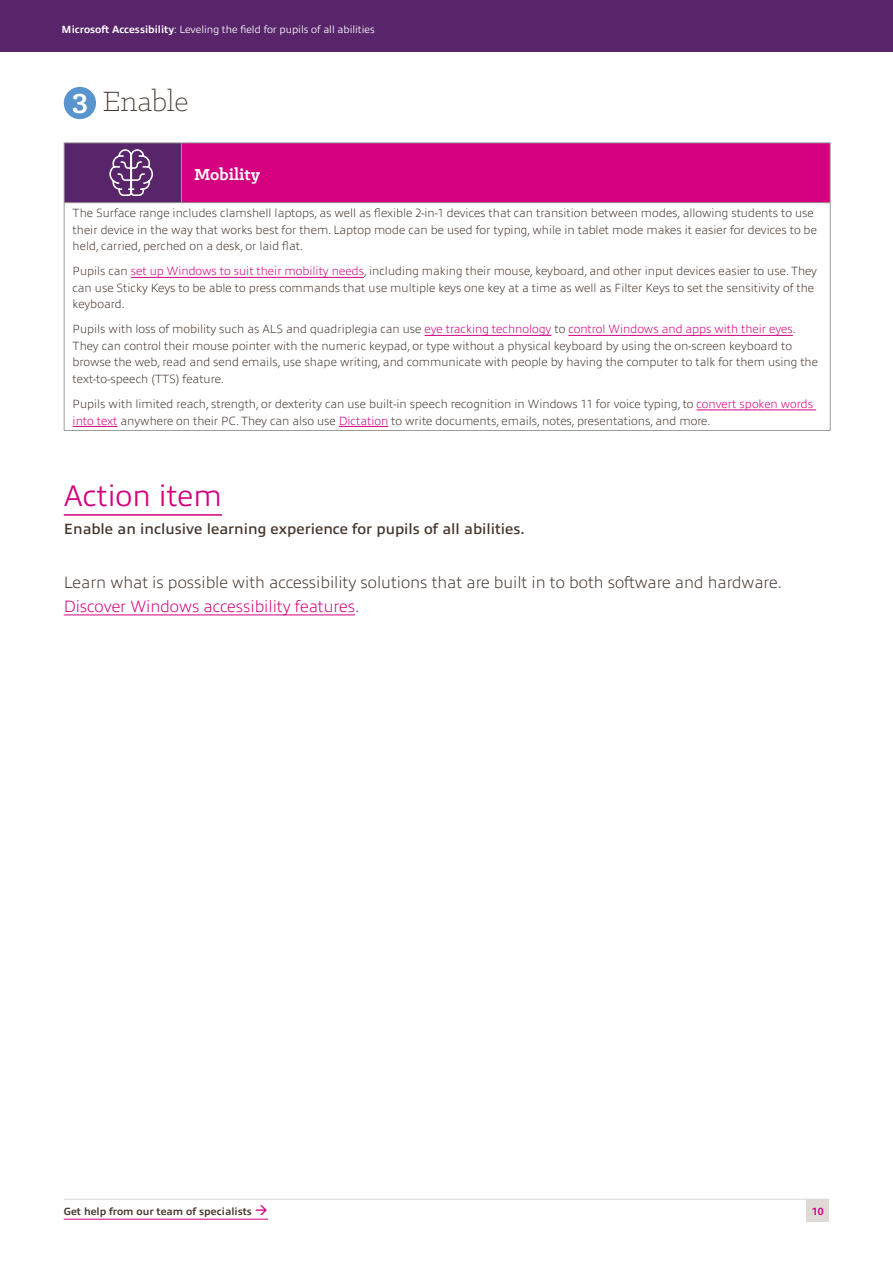
<style>
.page{position:relative;width:893px;height:1263px;background:#fff}
.page>*{position:absolute;margin:0;border:0;box-sizing:border-box;transform-origin:0 0}
.t1{font:300 31.5px "Klinic Slab";color:#47382f}
.t2{font:300 30px "Allumi Pro";color:#d4007f}
.t3{font:700 18px "Klinic Slab";color:#fff}
.t4{font:200 16.5px/24px "Allumi Pro";color:#47382f}
.t5{font:600 15px "Allumi Pro";color:#47382f}
.t6{font:200 12px/16.5px "Allumi Pro";color:#47382f}
.t7{font:300 10.5px "Allumi Pro";color:#fff}
.t8{font:700 10.5px "Allumi Pro";color:#47382f}
.t9{font:700 10.5px "Allumi Pro";color:#d4007f}
.s1{font-weight:700}
.s2{font-weight:700;color:#fff}
.s3{color:#d4007f}
</style>
<div class="page">
<div style="left:0;top:0;width:893px;height:51px;background:#58256b"></div>
<hr style="left:64px;top:1199px;width:765px;height:1px;background:#dfdad5">
<div style="left:806px;top:1199px;width:23px;height:23px;background:#dfdad5"></div>
<hr style="left:64px;top:1219px;width:204px;height:1px;background:#d4007f">
<div style="left:64px;top:87px;width:32px;height:32px;background:#5994cf;border-radius:50%"></div>
<div style="left:64px;top:143px;width:117px;height:60px;background:#58256b"></div>
<div style="left:181px;top:143px;width:649px;height:60px;background:#d4007f"></div>
<hr style="left:64px;top:142px;width:117px;height:1px;background:#9d9d9c">
<hr style="left:64px;top:143px;width:1px;height:59px;background:#9d9d9c">
<hr style="left:181px;top:142px;width:650px;height:1px;background:#9d9d9c">
<hr style="left:181px;top:143px;width:1px;height:59px;background:#9d9d9c">
<hr style="left:830px;top:143px;width:1px;height:59px;background:#9d9d9c">
<hr style="left:64px;top:202px;width:117px;height:1px;background:#9d9d9c">
<hr style="left:64px;top:203px;width:1px;height:227px;background:#9d9d9c">
<hr style="left:181px;top:202px;width:650px;height:1px;background:#9d9d9c">
<hr style="left:830px;top:203px;width:1px;height:227px;background:#9d9d9c">
<hr style="left:64px;top:430px;width:117px;height:1px;background:#9d9d9c">
<hr style="left:181px;top:430px;width:650px;height:1px;background:#9d9d9c">
<hr style="left:131px;top:277px;width:233px;height:1px;background:#d4007f">
<hr style="left:425px;top:335px;width:126px;height:1px;background:#d4007f">
<hr style="left:568px;top:335px;width:225px;height:1px;background:#d4007f">
<hr style="left:697px;top:410px;width:119px;height:1px;background:#d4007f">
<hr style="left:73px;top:426px;width:45px;height:1px;background:#d4007f">
<hr style="left:339px;top:426px;width:49px;height:1px;background:#d4007f">
<svg style="left:109px;top:149px;width:44px;height:47px"></svg>
<hr style="left:64px;top:514px;width:158px;height:2px;background:#d4007f">
<hr style="left:64px;top:614px;width:291px;height:1px;background:#d4007f">
<p class="t7" style="left:62px;top:21px;width:315px"><span class="s1">Microsoft Accessibility</span>: Leveling the field for pupils of all abilities</p>
<h1 class="t1" style="left:72px;top:81px;width:118px"><span class="s2">3</span> Enable</h1>
<h3 class="t3" style="left:194px;top:162px;width:67px">Mobility</h3>
<p class="t6" style="left:73px;top:204px;width:746px">The Surface range includes clamshell laptops, as well as flexible 2-in-1 devices that can transition between modes, allowing students to use their device in the way that works best for them. Laptop mode can be used for typing, while in tablet mode makes it easier for devices to be held, carried, perched on a desk, or laid flat.</p>
<p class="t6" style="left:73px;top:262px;width:746px">Pupils can <span class="s3">set up Windows to suit their mobility needs</span>, including making their mouse, keyboard, and other input devices easier to use. They can use Sticky Keys to be able to press commands that use multiple keys one key at a time as well as Filter Keys to set the sensitivity of the keyboard.</p>
<p class="t6" style="left:73px;top:320px;width:747px">Pupils with loss of mobility such as ALS and quadriplegia can use <span class="s3">eye tracking technology</span> to <span class="s3">control Windows and apps with their eyes</span>.<br>They can control their mouse pointer with the numeric keypad, or type without a physical keyboard by using the on-screen keyboard to browse the web, read and send emails, use shape writing, and communicate with people by having the computer to talk for them using the text-to-speech (TTS) feature.</p>
<p class="t6" style="left:73px;top:395px;width:742px">Pupils with limited reach, strength, or dexterity can use built-in speech recognition in Windows 11 for voice typing, to <span class="s3">convert spoken words into text</span> anywhere on their PC. They can also use <span class="s3">Dictation</span> to write documents, emails, notes, presentations, and more.</p>
<h2 class="t2" style="left:64px;top:473px;width:160px">Action item</h2>
<p class="t5" style="left:64px;top:517px;width:462px">Enable an inclusive learning experience for pupils of all abilities.</p>
<h3 class="t4" style="left:64px;top:569px;width:719px">Learn what is possible with accessibility solutions that are built in to both software and hardware.<br><span class="s3">Discover Windows accessibility features</span>.</h3>
<p class="t8" style="left:64px;top:1203px;width:206px">Get help from our team of specialists <span class="s3">→</span></p>
<p class="t9" style="left:812px;top:1203px;width:13px">10</p>
</div>
